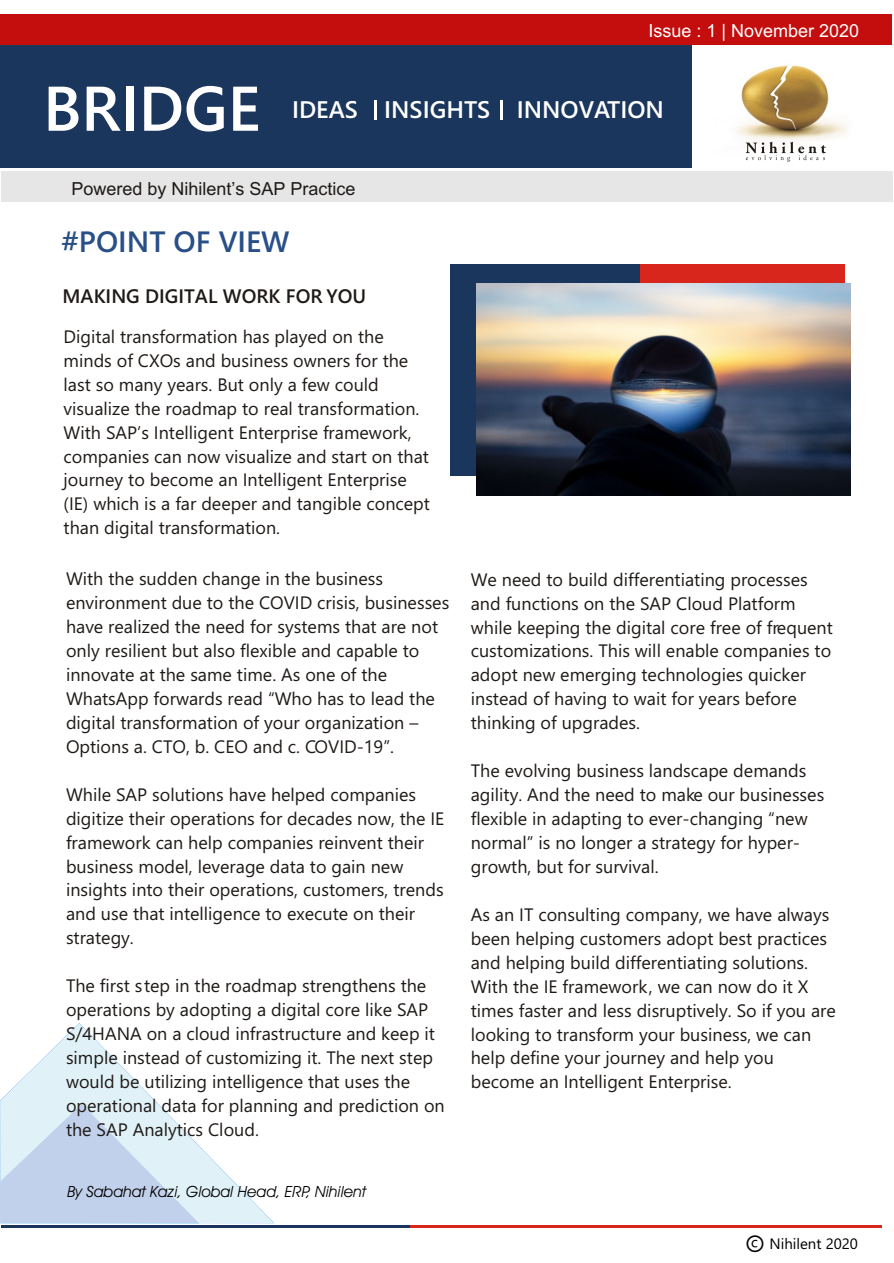
<style>
.page{position:relative;width:894px;height:1263px;background:#fff}
.page>*{position:absolute;margin:0;border:0;box-sizing:border-box;transform-origin:0 0}
.t1{font:63px "Segoe UI Semibold";color:#fff}
.t2{font:29.4px "Segoe UI Semibold";color:#294f87}
.t3{font:24px "Segoe UI Semibold";color:#fff}
.t4{font:19.5px "Segoe UI Semibold";color:#1f1a17}
.t5{font:18px/24px "Segoe UI";color:#1f1a17}
.t6{font:18px "Arial";color:#1f1a17}
.t7{font:18px "Arial";color:#fff}
.t8{font:italic 15.45px "Avant Garde Bk BT";color:#000}
.t9{font:15px "Segoe UI Emoji";color:#000}
</style>
<div class="page">
<div style="left:640px;top:264px;width:204px;height:212px;background:#d9261c"></div>
<div style="left:450px;top:264px;width:190px;height:212px;background:#1a365c"></div>
<svg style="left:0;top:1023px;width:274px;height:200px"></svg>
<svg style="left:0;top:1104px;width:199px;height:119px;background:#cfdff0"></svg>
<div style="left:2px;top:172px;width:891px;height:30px;background:#e6e6e6"></div>
<div style="left:0;top:39px;width:692px;height:129px;background:#1a365c"></div>
<div style="left:0;top:14px;width:892px;height:31px;background:#c40d0d"></div>
<svg style="left:374px;top:100px;width:2px;height:19px"></svg>
<svg style="left:501px;top:100px;width:2px;height:19px"></svg>
<hr style="left:1px;top:1225px;width:409px;height:3px;background:#1a365c">
<img style="left:736px;top:65px;width:112px;height:88px">
<svg style="left:746px;top:142px;width:80px;height:20px"></svg>
<hr style="left:410px;top:1225px;width:471px;height:3px;background:#d9261c">
<img style="left:476px;top:284px;width:375px;height:211px">
<h1 class="t1" style="left:43px;top:85px;width:219px">BRIDGE</h1>
<p class="t7" style="left:648px;top:24px;width:212px">Issue : 1 | November 2020</p>
<h3 class="t3" style="left:292px;top:101px;width:373px">IDEAS INSIGHTS INNOVATION</h3>
<p class="t6" style="left:71px;top:182px;width:286px">Powered by Nihilent’s SAP Practice</p>
<h2 class="t2" style="left:62px;top:230px;width:230px">#POINT OF VIEW</h2>
<p class="t4" style="left:63px;top:288px;width:305px">MAKING DIGITAL WORK FOR YOU</p>
<p class="t5" style="left:64px;top:326px;width:368px">Digital transformation has played on the minds of CXOs and business owners for the last so many years. But only a few could visualize the roadmap to real transformation.<br>With SAP’s Intelligent Enterprise framework, companies can now visualize and start on that journey to become an Intelligent Enterprise (IE) which is a far deeper and tangible concept than digital transformation.</p>
<p class="t5" style="left:66px;top:569px;width:385px">With the sudden change in the business environment due to the COVID crisis, businesses have realized the need for systems that are not only resilient but also flexible and capable to innovate at the same time. As one of the WhatsApp forwards read “Who has to lead the digital transformation of your organization – Options a. CTO, b. CEO and c. COVID-19”.</p>
<p class="t5" style="left:66px;top:784px;width:380px">While SAP solutions have helped companies digitize their operations for decades now, the IE framework can help companies reinvent their business model, leverage data to gain new insights into their operations, customers, trends and use that intelligence to execute on their strategy.</p>
<p class="t5" style="left:66px;top:976px;width:380px">The first step in the roadmap strengthens the operations by adopting a digital core like SAP S/4HANA on a cloud infrastructure and keep it simple instead of customizing it. The next step would be utilizing intelligence that uses the operational data for planning and prediction on the SAP Analytics Cloud.</p>
<p class="t8" style="left:67px;top:1185px;width:300px">By Sabahat Kazi, Global Head, ERP, Nihilent</p>
<p class="t5" style="left:471px;top:569px;width:364px">We need to build differentiating processes and functions on the SAP Cloud Platform while keeping the digital core free of frequent customizations. This will enable companies to adopt new emerging technologies quicker instead of having to wait for years before thinking of upgrades.</p>
<p class="t5" style="left:471px;top:761px;width:355px">The evolving business landscape demands agility. And the need to make our businesses flexible in adapting to ever-changing “new normal” is no longer a strategy for hyper&shy;growth, but for survival.</p>
<p class="t5" style="left:471px;top:904px;width:367px">As an IT consulting company, we have always been helping customers adopt best practices and helping build differentiating solutions.<br>With the IE framework, we can now do it X times faster and less disruptively. So if you are looking to transform your business, we can help define your journey and help you become an Intelligent Enterprise.</p>
<p class="t9" style="left:797px;top:1238px;width:27px">● ■▼</p>
</div>
